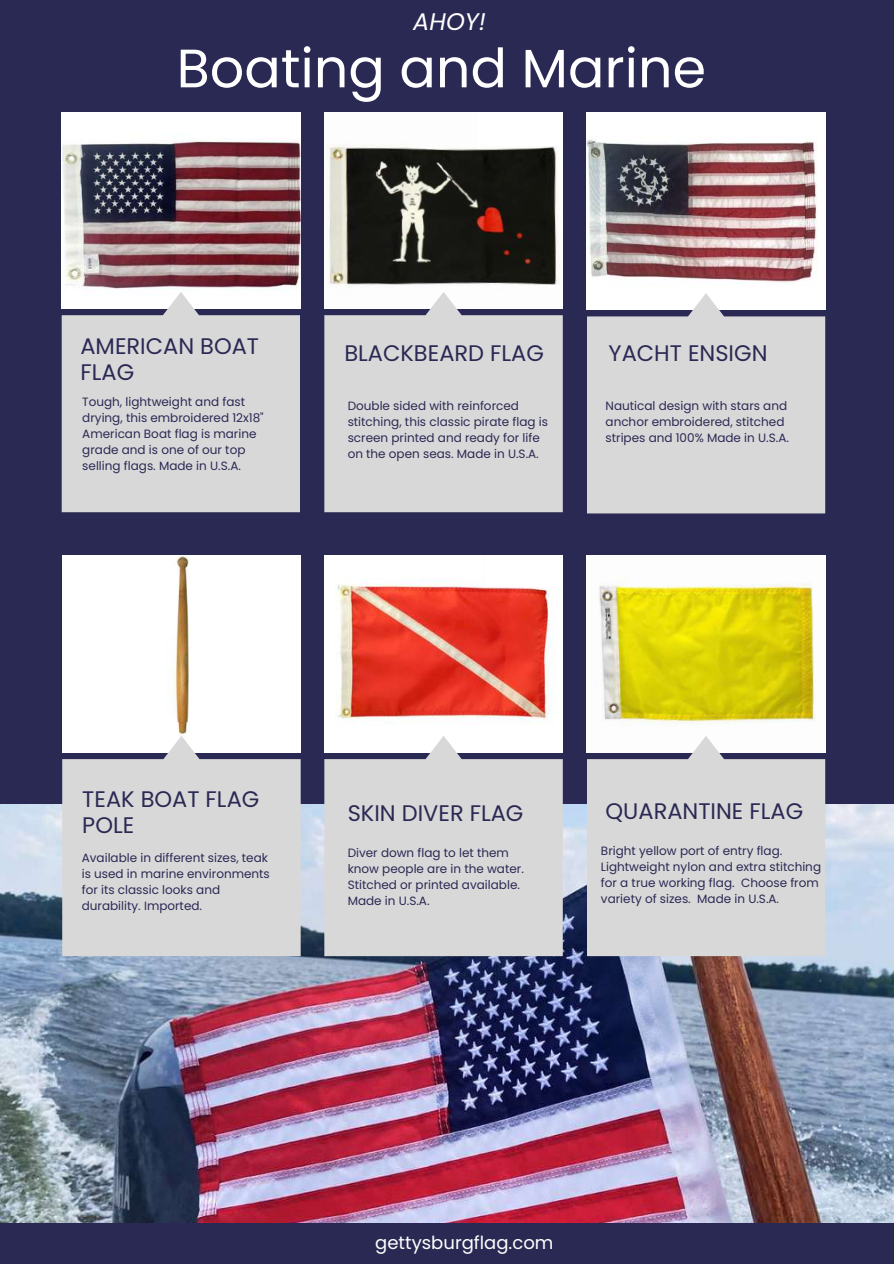
<style>
.page{position:relative;width:894px;height:1264px;background:#fff}
.page>*{position:absolute;margin:0;border:0;box-sizing:border-box;transform-origin:0 0}
.t1{font:54px "Poppins";color:#fff}
.t2{font:italic 24px "Poppins";color:#fff}
.t3{font:22.5px/25.8px "Poppins";color:#2a2954}
.t4{font:18px "Poppins";color:#fff}
.t5{font:12px/16px "Poppins";color:#2a2954}
</style>
<div class="page">
<div style="left:0;top:0;width:893px;height:1263px;background:#2a2954"></div>
<img style="left:0;top:804px;width:893px;height:418px">
<div style="left:62px;top:555px;width:238px;height:180px;background:#fff"></div>
<svg style="left:62px;top:735px;width:238px;height:221px;background:#d7d6d7"></svg>
<img style="left:324px;top:555px;width:238px;height:180px">
<svg style="left:324px;top:735px;width:238px;height:221px;background:#d7d6d7"></svg>
<img style="left:586px;top:555px;width:239px;height:180px">
<svg style="left:586px;top:735px;width:239px;height:221px;background:#d7d6d7"></svg>
<img style="left:324px;top:112px;width:238px;height:180px">
<svg style="left:324px;top:292px;width:238px;height:220px;background:#d7d6d7"></svg>
<img style="left:586px;top:112px;width:239px;height:181px">
<svg style="left:586px;top:293px;width:239px;height:220px;background:#d6d5d7"></svg>
<img style="left:62px;top:112px;width:238px;height:180px">
<svg style="left:62px;top:292px;width:238px;height:220px;background:#d7d6d7"></svg>
<div style="left:216px;top:111px;width:85px;height:27px;background:#fff"></div>
<div style="left:477px;top:111px;width:85px;height:35px;background:#fff"></div>
<div style="left:214px;top:555px;width:85px;height:27px;background:#fff"></div>
<div style="left:485px;top:555px;width:77px;height:32px;background:#fff"></div>
<h2 class="t2" style="left:413px;top:5px;width:74px">AHOY!</h2>
<h1 class="t1" style="left:176px;top:31px;width:531px">Boating and Marine</h1>
<h3 class="t3" style="left:80px;top:334px;width:180px">AMERICAN BOAT<br>FLAG</h3>
<h3 class="t3" style="left:344px;top:340px;width:201px">BLACKBEARD FLAG</h3>
<h3 class="t3" style="left:608px;top:340px;width:160px">YACHT ENSIGN</h3>
<p class="t5" style="left:82px;top:394px;width:183px">Tough, lightweight and fast drying, this embroidered 12x18"<br>American Boat flag is marine grade and is one of our top selling flags. Made in U.S.A.</p>
<p class="t5" style="left:347px;top:397px;width:202px">Double sided with reinforced stitching, this classic pirate flag is screen printed and ready for life on the open seas. Made in U.S.A.</p>
<p class="t5" style="left:605px;top:397px;width:185px">Nautical design with stars and anchor embroidered, stitched stripes and 100% Made in U.S.A.</p>
<h3 class="t3" style="left:82px;top:786px;width:178px">TEAK BOAT FLAG<br>POLE</h3>
<h3 class="t3" style="left:347px;top:799px;width:177px">SKIN DIVER FLAG</h3>
<h3 class="t3" style="left:605px;top:798px;width:199px">QUARANTINE FLAG</h3>
<p class="t5" style="left:82px;top:850px;width:189px">Available in different sizes, teak is used in marine environments for its classic looks and durability. Imported.</p>
<p class="t5" style="left:347px;top:845px;width:178px">Diver down flag to let them know people are in the water.<br>Stitched or printed available.<br>Made in U.S.A.</p>
<p class="t5" style="left:600px;top:843px;width:221px">Bright yellow port of entry flag.<br>Lightweight nylon and extra stitching for a true working flag. Choose from variety of sizes. Made in U.S.A.</p>
<h3 class="t4" style="left:375px;top:1229px;width:179px">gettysburgflag.com</h3>
</div>
